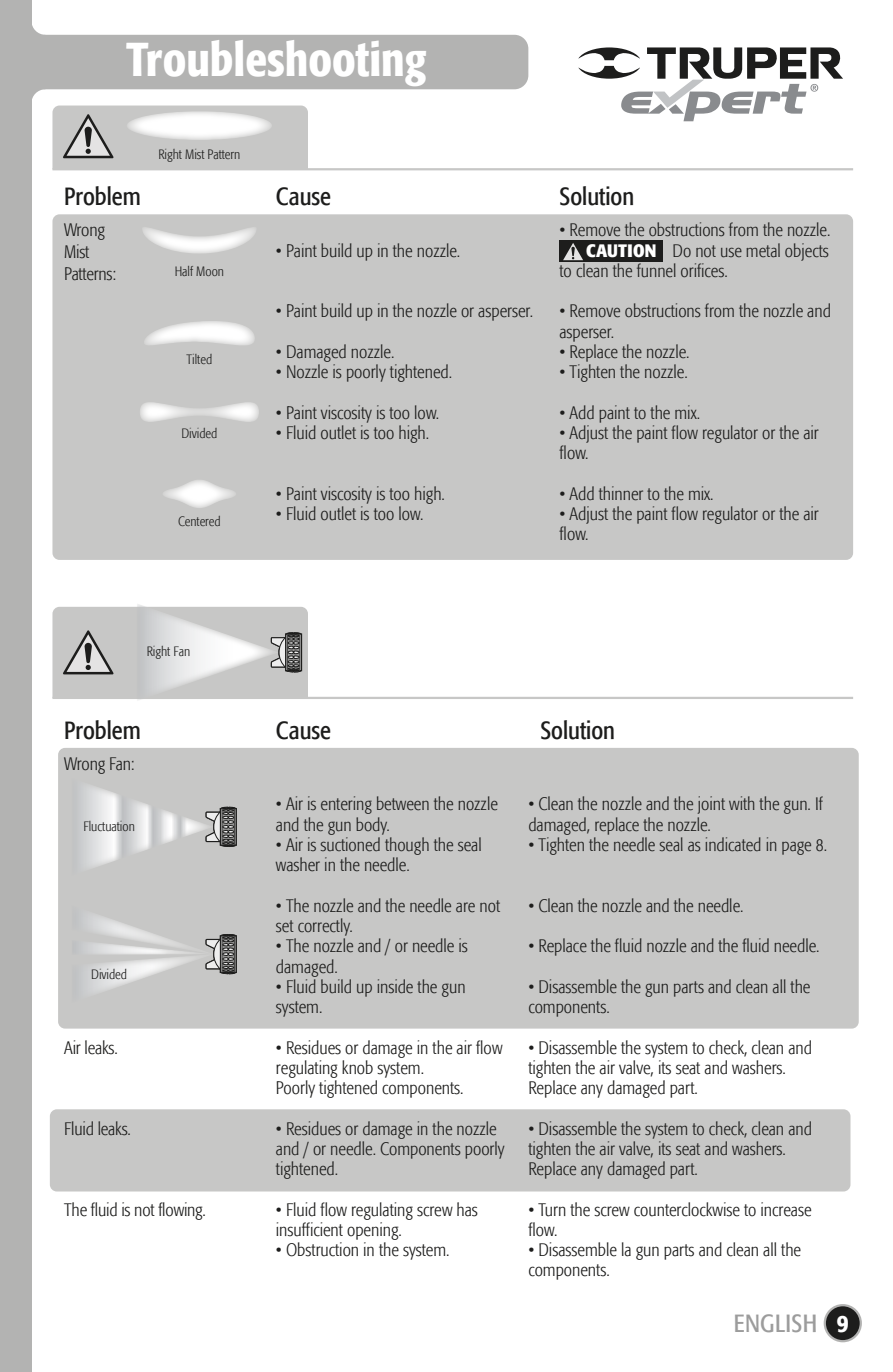
<style>
.page{position:relative;width:893px;height:1372px;background:#fff}
.page>*{position:absolute;margin:0;border:0;box-sizing:border-box;transform-origin:0 0}
.t1{font:500 condensed 47.25px "Formata";color:#fff}
.t2{font:condensed 24.75px "Formata";color:#1d1d1c}
.t3{font:condensed 24.75px "Formata";letter-spacing:.02em;color:#9c9c9c}
.t4{font:500 condensed 24.75px "Formata";color:#fff}
.t5{font:300 condensed 18px/20.2px "Formata";color:#1d1d1c}
.t6{font:700 condensed 18px "Formata";letter-spacing:.01em;color:#fff}
.t7{font:300 condensed 13.5px "Formata";color:#1d1d1c}
</style>
<div class="page">
<div style="left:0;top:0;width:32px;height:1371px;background:#b3b3b2"></div>
<div style="left:31px;top:35px;width:497px;height:54px;background:#b3b3b2;border-radius:14px"></div>
<svg style="left:32px;top:25px;width:13px;height:74px"></svg>
<div style="left:52px;top:214px;width:801px;height:346px;background:#c7c7c6;border-radius:7px"></div>
<div style="left:58px;top:747px;width:801px;height:281px;background:#c7c7c6;border-radius:7px"></div>
<hr style="left:52px;top:168px;width:801px;height:2px;background:#c7c7c6">
<hr style="left:52px;top:696px;width:801px;height:3px;background:#c7c7c6">
<div style="left:50px;top:1109px;width:800px;height:82px;background:#c7c7c6;border-radius:7px"></div>
<div style="left:234px;top:808px;width:3px;height:37px;border:1px solid #1d1d1c"></div>
<div style="left:234px;top:935px;width:3px;height:38px;border:1px solid #1d1d1c"></div>
<svg style="left:143px;top:227px;width:113px;height:26px"></svg>
<svg style="left:163px;top:480px;width:73px;height:28px"></svg>
<svg style="left:144px;top:321px;width:111px;height:24px"></svg>
<svg style="left:140px;top:402px;width:119px;height:20px"></svg>
<svg style="left:52px;top:105px;width:256px;height:64px"></svg>
<svg style="left:52px;top:604px;width:256px;height:96px"></svg>
<svg style="left:83px;top:786px;width:153px;height:82px"></svg>
<svg style="left:87px;top:915px;width:149px;height:78px"></svg>
<div style="left:825px;top:1304px;width:36px;height:36px;background:#1d1d1c;border-radius:50%"></div>
<div style="left:824px;top:1303px;width:38px;height:39px;border:2px solid #b3b3b2;border-radius:50%"></div>
<div style="left:559px;top:240px;width:104px;height:22px;background:#1d1d1c"></div>
<svg style="left:563px;top:243px;width:20px;height:18px"></svg>
<svg style="left:578px;top:47px;width:265px;height:74px"></svg>
<h1 class="t1" style="left:126px;top:31px;width:302px">Troubleshooting</h1>
<p class="t7" style="left:158px;top:146px;width:84px">Right Mist Pattern</p>
<h2 class="t2" style="left:64px;top:182px;width:78px">Problem</h2>
<h2 class="t2" style="left:276px;top:182px;width:57px">Cause</h2>
<h2 class="t2" style="left:559px;top:182px;width:76px">Solution</h2>
<p class="t5" style="left:64px;top:219px;width:54px;line-height:21.6px">Wrong<br>Mist<br>Patterns:</p>
<p class="t7" style="left:175px;top:263px;width:51px">Half Moon</p>
<p class="t7" style="left:187px;top:351px;width:27px">Tilted</p>
<p class="t7" style="left:181px;top:426px;width:37px">Divided</p>
<p class="t7" style="left:178px;top:514px;width:44px">Centered</p>
<p class="t7" style="left:147px;top:643px;width:45px">Right Fan</p>
<p class="t5" style="left:276px;top:240px;width:186px">• Paint build up in the nozzle.</p>
<p class="t5" style="left:276px;top:301px;width:259px">• Paint build up in the nozzle or asperser.</p>
<p class="t5" style="left:276px;top:342px;width:120px">• Damaged nozzle.</p>
<p class="t5" style="left:276px;top:362px;width:178px">• Nozzle is poorly tightened.</p>
<p class="t5" style="left:276px;top:402px;width:165px">• Paint viscosity is too low.</p>
<p class="t5" style="left:276px;top:423px;width:155px">• Fluid outlet is too high.</p>
<p class="t5" style="left:276px;top:483px;width:170px">• Paint viscosity is too high.</p>
<p class="t5" style="left:276px;top:504px;width:149px">• Fluid outlet is too low.</p>
<p class="t5" style="left:559px;top:220px;width:272px">• Remove the obstructions from the nozzle.</p>
<p class="t5" style="left:672px;top:240px;width:158px">Do not use metal objects</p>
<p class="t5" style="left:559px;top:261px;width:170px">to clean the funnel orifices.</p>
<p class="t5" style="left:559px;top:301px;width:273px">• Remove obstructions from the nozzle and asperser.</p>
<p class="t5" style="left:559px;top:342px;width:132px">• Replace the nozzle.</p>
<p class="t5" style="left:559px;top:362px;width:130px">• Tighten the nozzle.</p>
<p class="t5" style="left:559px;top:402px;width:142px">• Add paint to the mix.</p>
<p class="t5" style="left:559px;top:423px;width:261px">• Adjust the paint flow regulator or the air flow.</p>
<p class="t5" style="left:559px;top:483px;width:156px">• Add thinner to the mix.</p>
<p class="t5" style="left:559px;top:504px;width:261px">• Adjust the paint flow regulator or the air flow.</p>
<p class="t6" style="left:586px;top:240px;width:72px">CAUTION</p>
<h2 class="t2" style="left:64px;top:715px;width:78px">Problem</h2>
<h2 class="t2" style="left:276px;top:715px;width:57px">Cause</h2>
<h2 class="t2" style="left:540px;top:715px;width:76px">Solution</h2>
<p class="t5" style="left:64px;top:753px;width:72px">Wrong Fan:</p>
<p class="t7" style="left:83px;top:818px;width:53px">Fluctuation</p>
<p class="t7" style="left:91px;top:966px;width:37px">Divided</p>
<p class="t5" style="left:64px;top:1037px;width:55px">Air leaks.</p>
<p class="t5" style="left:64px;top:1118px;width:68px">Fluid leaks.</p>
<p class="t5" style="left:64px;top:1199px;width:143px">The fluid is not flowing.</p>
<p class="t5" style="left:276px;top:794px;width:223px">• Air is entering between the nozzle and the gun body.</p>
<p class="t5" style="left:276px;top:834px;width:207px">• Air is suctioned though the seal washer in the needle.</p>
<p class="t5" style="left:276px;top:895px;width:226px">• The nozzle and the needle are not set correctly.</p>
<p class="t5" style="left:276px;top:936px;width:193px">• The nozzle and / or needle is damaged.</p>
<p class="t5" style="left:276px;top:976px;width:191px">• Fluid build up inside the gun system.</p>
<p class="t5" style="left:276px;top:1037px;width:228px">• Residues or damage in the air flow regulating knob system.<br>Poorly tightened components.</p>
<p class="t5" style="left:276px;top:1118px;width:230px">• Residues or damage in the nozzle and / or needle. Components poorly tightened.</p>
<p class="t5" style="left:276px;top:1199px;width:204px">• Fluid flow regulating screw has insufficient opening.</p>
<p class="t5" style="left:276px;top:1239px;width:175px">• Obstruction in the system.</p>
<p class="t5" style="left:528px;top:794px;width:296px">• Clean the nozzle and the joint with the gun. If damaged, replace the nozzle.</p>
<p class="t5" style="left:528px;top:834px;width:300px">• Tighten the needle seal as indicated in page 8.</p>
<p class="t5" style="left:528px;top:895px;width:217px">• Clean the nozzle and the needle.</p>
<p class="t5" style="left:528px;top:936px;width:293px">• Replace the fluid nozzle and the fluid needle.</p>
<p class="t5" style="left:528px;top:976px;width:284px">• Disassemble the gun parts and clean all the components.</p>
<p class="t5" style="left:528px;top:1037px;width:285px">• Disassemble the system to check, clean and tighten the air valve, its seat and washers.<br>Replace any damaged part.</p>
<p class="t5" style="left:528px;top:1118px;width:285px">• Disassemble the system to check, clean and tighten the air valve, its seat and washers.<br>Replace any damaged part.</p>
<p class="t5" style="left:528px;top:1199px;width:285px">• Turn the screw counterclockwise to increase flow.</p>
<p class="t5" style="left:528px;top:1239px;width:274px">• Disassemble la gun parts and clean all the components.</p>
<h2 class="t3" style="left:734px;top:1308px;width:85px">ENGLISH</h2>
<h2 class="t4" style="left:837px;top:1307px;width:13px">9</h2>
</div>
